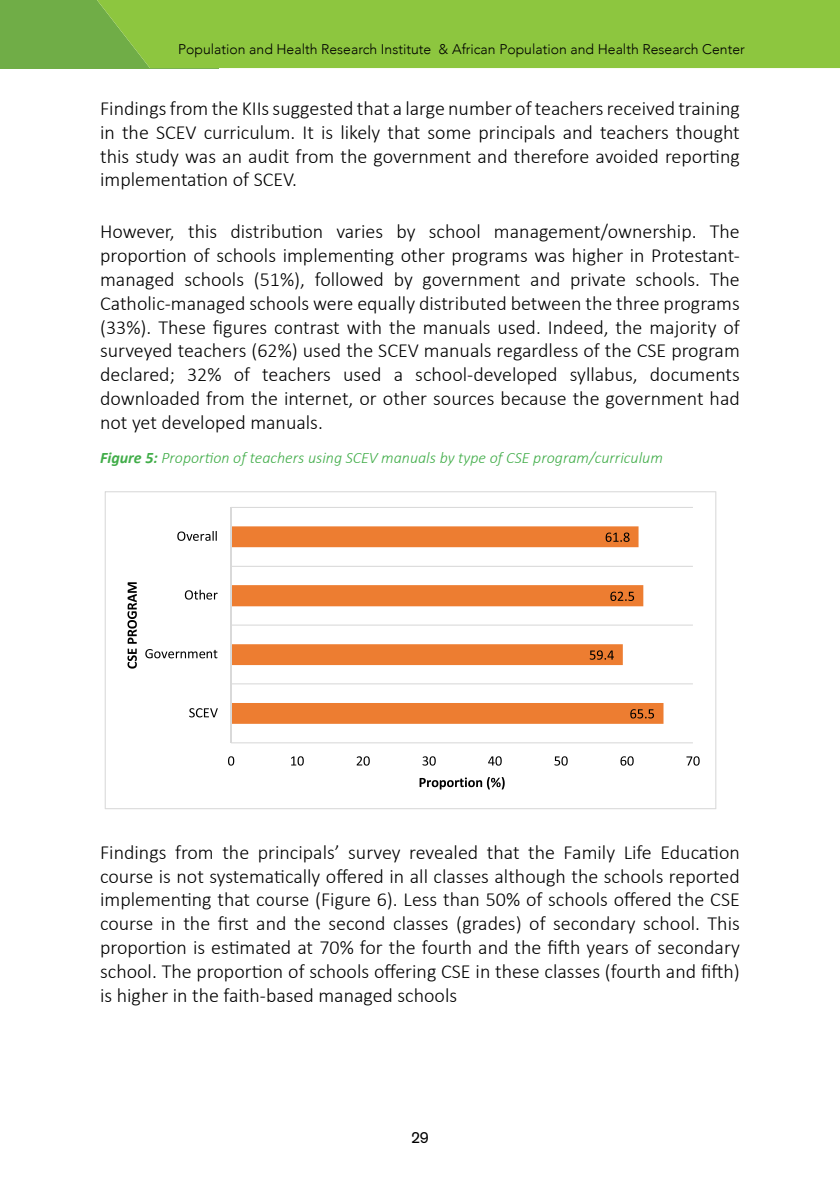
<style>
.page{position:relative;width:840px;height:1191px;background:#fff}
.page>*{position:absolute;margin:0;border:0;box-sizing:border-box;transform-origin:0 0}
.t1{font:300 20px/23.8px "Calibri";color:#000;text-align:justify}
.t2{font:italic 300 16px "Calibri";color:#41ad49}
.t3{font:16px "Akzidenz Grotesk";color:#000}
.t4{font:300 14px "Avenir";color:#000}
.s1{font-weight:700}
</style>
<div class="page">
<div style="left:0;top:0;width:218px;height:68px;background:#70ad47"></div>
<div style="left:97px;top:0;width:742px;height:68px;background:#8dc63f"></div>
<svg style="left:105px;top:491px;width:611px;height:318px"></svg>
<p class="t4" style="left:178px;top:41px;width:568px">Population and Health Research Institute &amp; African Population and Health Research Center</p>
<p class="t1" style="left:100px;top:96px;width:641px">Findings from the KIIs suggested that a large number of teachers received training in the SCEV curriculum. It is likely that some principals and teachers thought this study was an audit from the government and therefore avoided reporting implementation of SCEV.</p>
<p class="t1" style="left:100px;top:219px;width:641px">However, this distribution varies by school management/ownership. The proportion of schools implementing other programs was higher in Protestant&shy;managed schools (51%), followed by government and private schools. The Catholic-managed schools were equally distributed between the three programs (33%). These figures contrast with the manuals used. Indeed, the majority of surveyed teachers (62%) used the SCEV manuals regardless of the CSE program declared; 32% of teachers used a school-developed syllabus, documents downloaded from the internet, or other sources because the government had not yet developed manuals.</p>
<p class="t2" style="left:100px;top:447px;width:564px"><span class="s1">Figure 5:</span> Proportion of teachers using SCEV manuals by type of CSE program/curriculum</p>
<p class="t1" style="left:100px;top:840px;width:641px">Findings from the principals’ survey revealed that the Family Life Education course is not systematically offered in all classes although the schools reported implementing that course (Figure 6). Less than 50% of schools offered the CSE course in the first and the second classes (grades) of secondary school. This proportion is estimated at 70% for the fourth and the fifth years of secondary school. The proportion of schools offering CSE in these classes (fourth and fifth) is higher in the faith-based managed schools</p>
<p class="t3" style="left:411px;top:1128px;width:19px">29</p>
</div>
